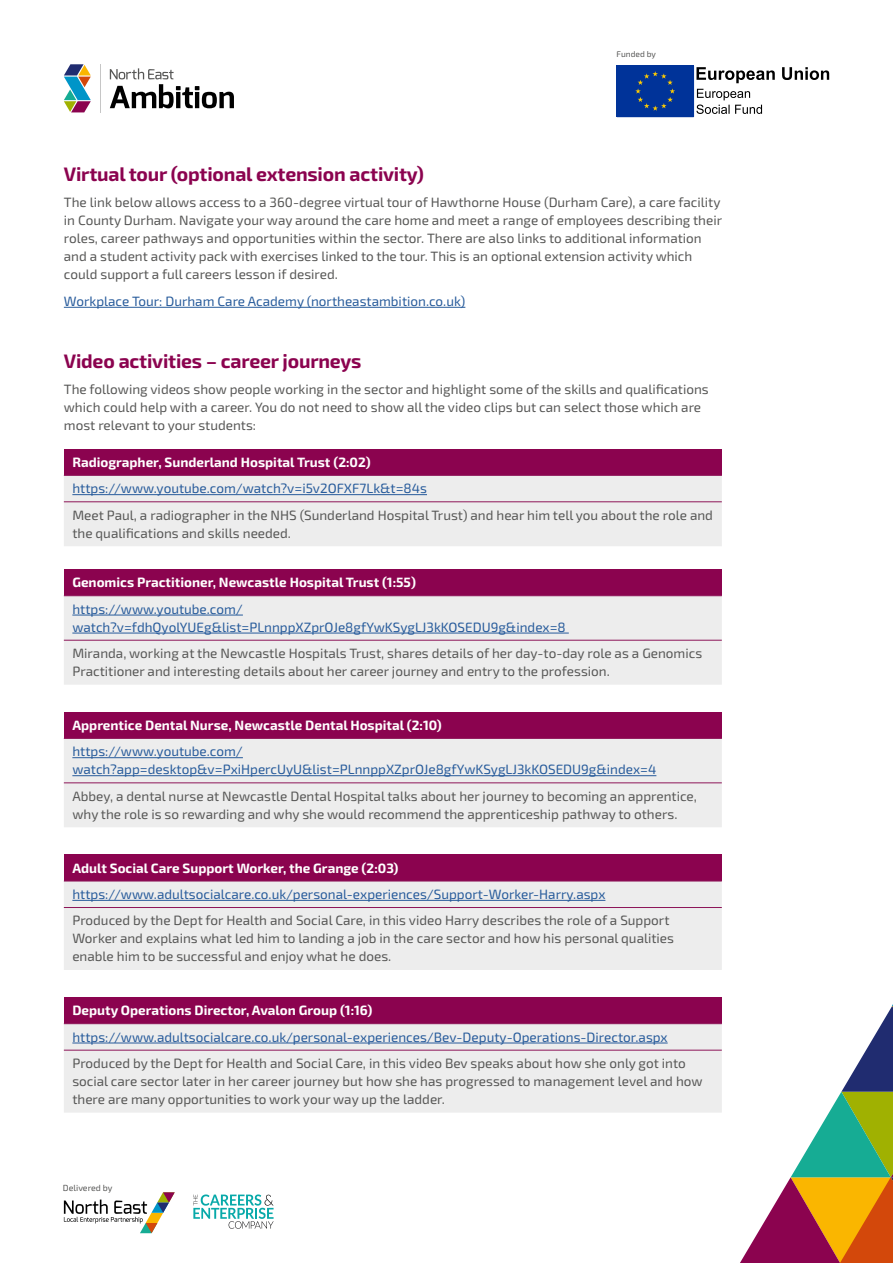
<style>
.page{position:relative;width:893px;height:1263px;background:#fff}
.page>*{position:absolute;margin:0;border:0;box-sizing:border-box;transform-origin:0 0}
.t1{font:700 19.5px "Exo 2.0";letter-spacing:-.01em;color:#8b034f}
.t2{font:13.5px/18px "Exo 2.0";color:#575756}
.t3{font:13.5px/18px "Exo 2.0";color:#275b9b}
.t4{font:700 13.5px "Exo 2.0";color:#fff}
.t5{font:8.85px "Exo 2.0";color:#575756}
.t6{font:8.4px "Exo 2.0";color:#575756}
</style>
<div class="page">
<svg style="left:696px;top:67px;width:133px;height:16px"></svg>
<svg style="left:696px;top:89px;width:66px;height:25px"></svg>
<div style="left:617px;top:66px;width:77px;height:51px;background:#039"></div>
<div style="left:617px;top:65px;width:77px;height:52px;border:1px solid #039"></div>
<svg style="left:635px;top:71px;width:40px;height:40px"></svg>
<svg style="left:64px;top:1192px;width:111px;height:41px"></svg>
<hr style="left:100px;top:64px;width:1px;height:48px;background:#c6c6c6">
<svg style="left:110px;top:68px;width:124px;height:40px"></svg>
<svg style="left:64px;top:64px;width:27px;height:48px"></svg>
<svg style="left:740px;top:1004px;width:153px;height:259px"></svg>
<svg style="left:193px;top:1194px;width:81px;height:35px"></svg>
<hr style="left:64px;top:307px;width:401px;height:1px;background:#275b9b">
<div style="left:64px;top:449px;width:658px;height:26px;background:#8b034f"></div>
<div style="left:64px;top:476px;width:658px;height:70px;background:#ededed"></div>
<hr style="left:64px;top:475px;width:658px;height:1px;background:#8d1558">
<hr style="left:64px;top:501px;width:658px;height:1px;background:#8d1558">
<hr style="left:72px;top:494px;width:355px;height:1px;background:#275b9b">
<div style="left:64px;top:569px;width:658px;height:27px;background:#8b034f"></div>
<div style="left:64px;top:596px;width:658px;height:89px;background:#ededed"></div>
<hr style="left:64px;top:595px;width:658px;height:1px;background:#8d1558">
<hr style="left:64px;top:640px;width:658px;height:1px;background:#8d1558">
<hr style="left:72px;top:615px;width:171px;height:1px;background:#275b9b">
<hr style="left:72px;top:633px;width:497px;height:1px;background:#275b9b">
<div style="left:64px;top:712px;width:658px;height:26px;background:#8b034f"></div>
<div style="left:64px;top:739px;width:658px;height:88px;background:#ededed"></div>
<hr style="left:64px;top:738px;width:658px;height:1px;background:#8d1558">
<hr style="left:64px;top:783px;width:658px;height:1px;background:#8d1558">
<hr style="left:72px;top:757px;width:171px;height:1px;background:#275b9b">
<hr style="left:72px;top:775px;width:584px;height:1px;background:#275b9b">
<div style="left:64px;top:854px;width:658px;height:27px;background:#8b034f"></div>
<div style="left:64px;top:882px;width:658px;height:88px;background:#ededed"></div>
<hr style="left:64px;top:881px;width:658px;height:1px;background:#8d1558">
<hr style="left:64px;top:907px;width:658px;height:1px;background:#8d1558">
<hr style="left:72px;top:900px;width:533px;height:1px;background:#275b9b">
<div style="left:64px;top:997px;width:658px;height:27px;background:#8b034f"></div>
<div style="left:64px;top:1024px;width:658px;height:88px;background:#ededed"></div>
<hr style="left:64px;top:1023px;width:658px;height:1px;background:#8d1558">
<hr style="left:64px;top:1050px;width:658px;height:1px;background:#8d1558">
<hr style="left:72px;top:1043px;width:596px;height:1px;background:#275b9b">
<p class="t6" style="left:617px;top:49px;width:41px">Funded by</p>
<h1 class="t1" style="left:64px;top:162px;width:362px">Virtual tour (optional extension activity)</h1>
<p class="t2" style="left:64px;top:194px;width:660px">The link below allows access to a 360-degree virtual tour of Hawthorne House (Durham Care), a care facility in County Durham. Navigate your way around the care home and meet a range of employees describing their roles, career pathways and opportunities within the sector. There are also links to additional information and a student activity pack with exercises linked to the tour. This is an optional extension activity which could support a full careers lesson if desired.</p>
<p class="t3" style="left:64px;top:292px;width:403px">Workplace Tour: Durham Care Academy (northeastambition.co.uk)</p>
<h1 class="t1" style="left:64px;top:349px;width:299px">Video activities – career journeys</h1>
<p class="t2" style="left:64px;top:381px;width:646px">The following videos show people working in the sector and highlight some of the skills and qualifications which could help with a career. You do not need to show all the video clips but can select those which are most relevant to your students:</p>
<p class="t4" style="left:72px;top:454px;width:300px">Radiographer, Sunderland Hospital Trust (2:02)</p>
<p class="t3" style="left:72px;top:480px;width:356px">https://www.youtube.com/watch?v=i5v2OFXF7Lk&amp;t=84s</p>
<p class="t2" style="left:72px;top:506px;width:642px">Meet Paul, a radiographer in the NHS (Sunderland Hospital Trust) and hear him tell you about the role and the qualifications and skills needed.</p>
<p class="t4" style="left:72px;top:574px;width:345px">Genomics Practitioner, Newcastle Hospital Trust (1:55)</p>
<p class="t3" style="left:72px;top:600px;width:495px">https://www.youtube.com/ watch?v=fdhQyolYUEg&amp;list=PLnnppXZprOJe8gfYwKSygLJ3kKOSEDU9g&amp;index=8</p>
<p class="t2" style="left:72px;top:645px;width:631px">Miranda, working at the Newcastle Hospitals Trust, shares details of her day-to-day role as a Genomics<br>Practitioner and interesting details about her career journey and entry to the profession.</p>
<p class="t4" style="left:72px;top:717px;width:371px">Apprentice Dental Nurse, Newcastle Dental Hospital (2:10)</p>
<p class="t3" style="left:72px;top:743px;width:585px">https://www.youtube.com/ watch?app=desktop&amp;v=PxiHpercUyU&amp;list=PLnnppXZprOJe8gfYwKSygLJ3kKOSEDU9g&amp;index=4</p>
<p class="t2" style="left:72px;top:787px;width:626px">Abbey, a dental nurse at Newcastle Dental Hospital talks about her journey to becoming an apprentice, why the role is so rewarding and why she would recommend the apprenticeship pathway to others.</p>
<p class="t4" style="left:72px;top:860px;width:328px">Adult Social Care Support Worker, the Grange (2:03)</p>
<p class="t3" style="left:72px;top:885px;width:535px">https://www.adultsocialcare.co.uk/personal-experiences/Support-Worker-Harry.aspx</p>
<p class="t2" style="left:72px;top:912px;width:603px">Produced by the Dept for Health and Social Care, in this video Harry describes the role of a Support<br>Worker and explains what led him to landing a job in the care sector and how his personal qualities enable him to be successful and enjoy what he does.</p>
<p class="t4" style="left:72px;top:1002px;width:302px">Deputy Operations Director, Avalon Group (1:16)</p>
<p class="t3" style="left:72px;top:1028px;width:597px">https://www.adultsocialcare.co.uk/personal-experiences/Bev-Deputy-Operations-Director.aspx</p>
<p class="t2" style="left:72px;top:1055px;width:632px">Produced by the Dept for Health and Social Care, in this video Bev speaks about how she only got into social care sector later in her career journey but how she has progressed to management level and how there are many opportunities to work your way up the ladder.</p>
<p class="t5" style="left:63px;top:1183px;width:51px">Delivered by</p>
</div>
